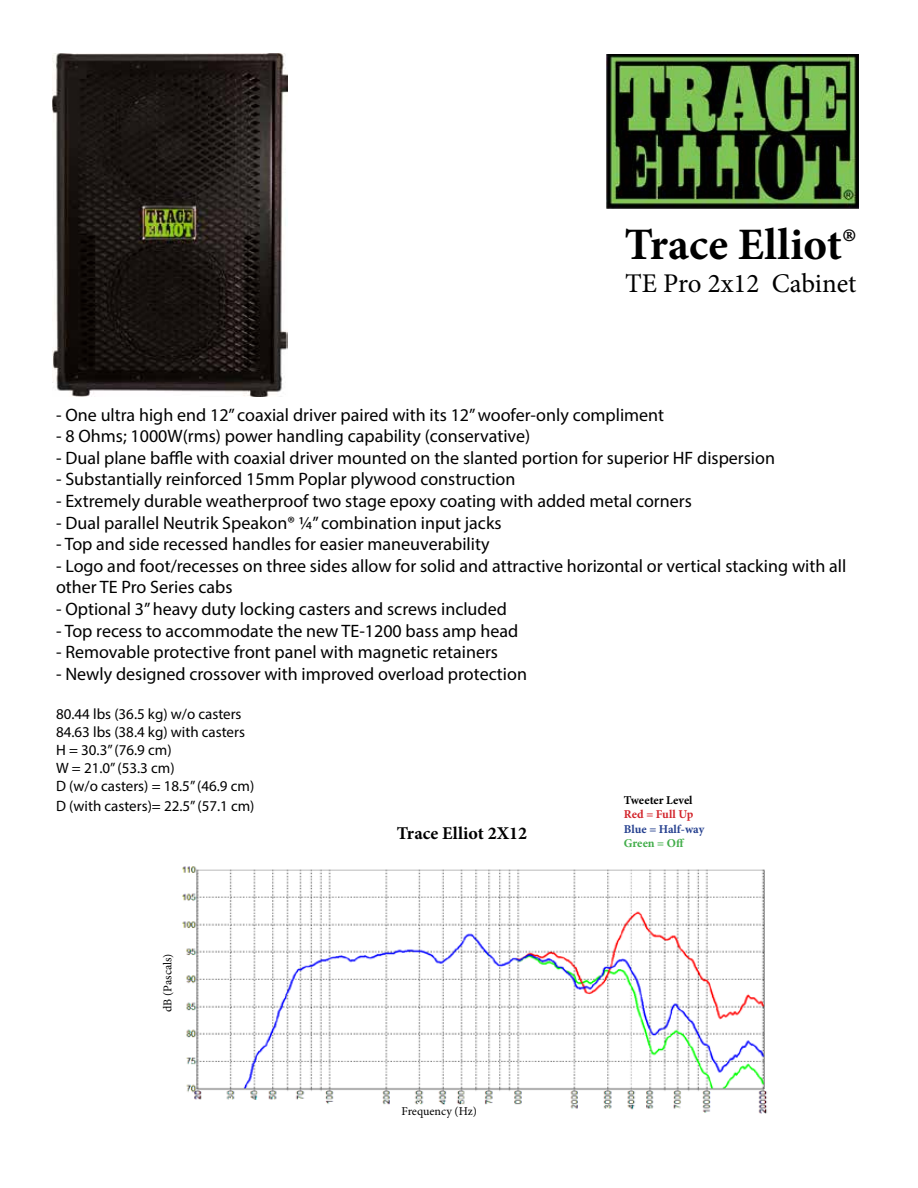
<style>
.page{position:relative;width:918px;height:1188px;background:#fff}
.page>*{position:absolute;margin:0;border:0;box-sizing:border-box;transform-origin:0 0}
.t1{font:700 45px "Minion Pro";letter-spacing:.005em;color:#000}
.t2{font:27px "Minion Pro";color:#000}
.t3{font:18px/21.6px "Myriad Pro";color:#000}
.t4{font:700 18px "Minion Pro";color:#000}
.t5{font:15px/18px "Myriad Pro";color:#000}
.t6{font:12px "Minion Pro";color:#000}
.t7{font:700 12px "Minion Pro";letter-spacing:-.005em;color:#25408f}
.t8{font:700 12px "Minion Pro";letter-spacing:-.005em;color:#000}
.t9{font:700 12px "Minion Pro";color:#d2232a}
.t10{font:700 12px "Minion Pro";letter-spacing:-.005em;color:#41ad49}
</style>
<div class="page">
<img style="left:607px;top:54px;width:252px;height:154px">
<img style="left:52px;top:54px;width:236px;height:343px">
<img style="left:182px;top:866px;width:585px;height:248px">
<div style="left:398px;top:1105px;width:59px;height:10px;background:#fff"></div>
<h1 class="t1" style="left:625px;top:213px;width:233px">Trace Elliot®</h1>
<h2 class="t2" style="left:625px;top:265px;width:233px">TE Pro 2x12 Cabinet</h2>
<p class="t3" style="left:56px;top:404px;width:610px">- One ultra high end 12” coaxial driver paired with its 12” woofer-only compliment</p>
<p class="t3" style="left:56px;top:425px;width:476px">- 8 Ohms; 1000W(rms) power handling capability (conservative)</p>
<p class="t3" style="left:56px;top:447px;width:720px">- Dual plane baffle with coaxial driver mounted on the slanted portion for superior HF dispersion</p>
<p class="t3" style="left:56px;top:468px;width:461px">- Substantially reinforced 15mm Poplar plywood construction</p>
<p class="t3" style="left:56px;top:490px;width:637px">- Extremely durable weatherproof two stage epoxy coating with added metal corners</p>
<p class="t3" style="left:56px;top:512px;width:447px">- Dual parallel Neutrik Speakon® ¼” combination input jacks</p>
<p class="t3" style="left:56px;top:533px;width:435px">- Top and side recessed handles for easier maneuverability</p>
<p class="t3" style="left:56px;top:555px;width:792px">- Logo and foot/recesses on three sides allow for solid and attractive horizontal or vertical stacking with all other TE Pro Series cabs</p>
<p class="t3" style="left:56px;top:598px;width:452px">- Optional 3” heavy duty locking casters and screws included</p>
<p class="t3" style="left:56px;top:620px;width:464px">- Top recess to accommodate the new TE-1200 bass amp head</p>
<p class="t3" style="left:56px;top:641px;width:443px">- Removable protective front panel with magnetic retainers</p>
<p class="t3" style="left:56px;top:663px;width:472px">- Newly designed crossover with improved overload protection</p>
<p class="t5" style="left:56px;top:705px;width:200px">80.44 lbs (36.5 kg) w/o casters<br>84.63 lbs (38.4 kg) with casters<br>H = 30.3” (76.9 cm)<br>W = 21.0” (53.3 cm)<br>D (w/o casters) = 18.5” (46.9 cm)</p>
<p class="t5" style="left:56px;top:797px;width:200px">D (with casters)= 22.5” (57.1 cm)</p>
<p class="t4" style="left:397px;top:820px;width:132px">Trace Elliot 2X12</p>
<p class="t8" style="left:624px;top:792px;width:70px">Tweeter Level</p>
<p class="t9" style="left:624px;top:806px;width:71px">Red = Full Up</p>
<p class="t7" style="left:624px;top:821px;width:82px">Blue = Half-way</p>
<p class="t10" style="left:624px;top:835px;width:62px">Green = Off</p>
<p class="t6" style="left:160px;top:1012px;width:60px;rotate:-90deg">dB (Pascals)</p>
<p class="t6" style="left:402px;top:1103px;width:77px">Frequency (Hz)</p>
</div>
